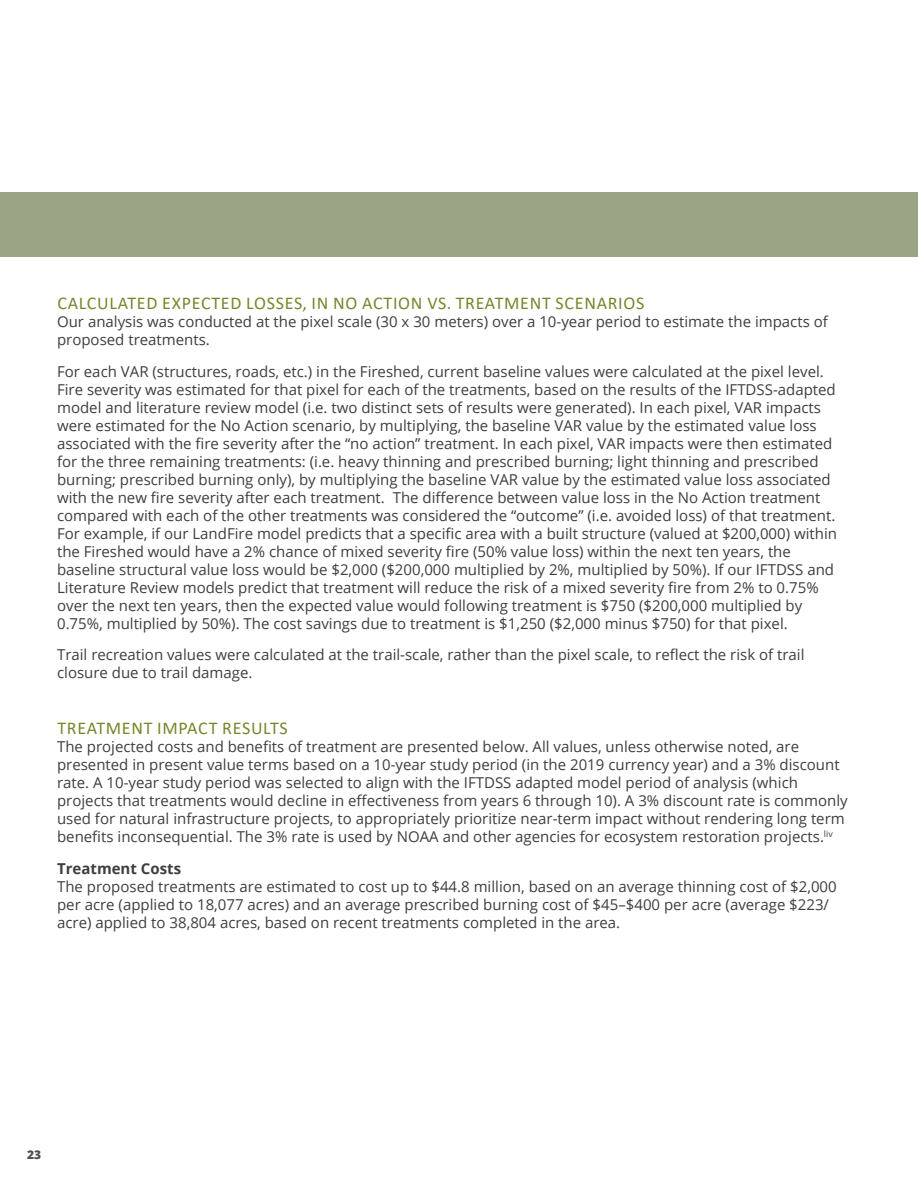
<style>
.page{position:relative;width:918px;height:1188px;background:#fff}
.page>*{position:absolute;margin:0;border:0;box-sizing:border-box;transform-origin:0 0}
.t1{font:18px "Calibri";letter-spacing:.04em;color:#79852b}
.t2{font:15px/18px "Open Sans";color:#3e3e3f}
.t3{font:700 15px "Open Sans";color:#3e3e3f}
.t4{font:800 12px "Open Sans";color:#4b4c4d}
</style>
<div class="page">
<div style="left:0;top:192px;width:918px;height:64px;background:#9ba485"></div>
<p class="t1" style="left:57px;top:291px;width:588px">CALCULATED EXPECTED LOSSES, IN NO ACTION VS. TREATMENT SCENARIOS</p>
<p class="t2" style="left:57px;top:312px;width:772px">Our analysis was conducted at the pixel scale (30 x 30 meters) over a 10-year period to estimate the impacts of proposed treatments.</p>
<p class="t2" style="left:57px;top:362px;width:782px">For each VAR (structures, roads, etc.) in the Fireshed, current baseline values were calculated at the pixel level.<br>Fire severity was estimated for that pixel for each of the treatments, based on the results of the IFTDSS-adapted model and literature review model (i.e. two distinct sets of results were generated). In each pixel, VAR impacts were estimated for the No Action scenario, by multiplying, the baseline VAR value by the estimated value loss associated with the fire severity after the “no action” treatment. In each pixel, VAR impacts were then estimated for the three remaining treatments: (i.e. heavy thinning and prescribed burning; light thinning and prescribed burning; prescribed burning only), by multiplying the baseline VAR value by the estimated value loss associated with the new fire severity after each treatment. The difference between value loss in the No Action treatment compared with each of the other treatments was considered the “outcome” (i.e. avoided loss) of that treatment.<br>For example, if our LandFire model predicts that a specific area with a built structure (valued at $200,000) within the Fireshed would have a 2% chance of mixed severity fire (50% value loss) within the next ten years, the baseline structural value loss would be $2,000 ($200,000 multiplied by 2%, multiplied by 50%). If our IFTDSS and Literature Review models predict that treatment will reduce the risk of a mixed severity fire from 2% to 0.75% over the next ten years, then the expected value would following treatment is $750 ($200,000 multiplied by 0.75%, multiplied by 50%). The cost savings due to treatment is $1,250 ($2,000 minus $750) for that pixel.</p>
<p class="t2" style="left:57px;top:645px;width:749px">Trail recreation values were calculated at the trail-scale, rather than the pixel scale, to reflect the risk of trail closure due to trail damage.</p>
<p class="t1" style="left:57px;top:716px;width:232px">TREATMENT IMPACT RESULTS</p>
<p class="t2" style="left:57px;top:738px;width:792px">The projected costs and benefits of treatment are presented below. All values, unless otherwise noted, are presented in present value terms based on a 10-year study period (in the 2019 currency year) and a 3% discount rate. A 10-year study period was selected to align with the IFTDSS adapted model period of analysis (which projects that treatments would decline in effectiveness from years 6 through 10). A 3% discount rate is commonly used for natural infrastructure projects, to appropriately prioritize near-term impact without rendering long term benefits inconsequential. The 3% rate is used by NOAA and other agencies for ecosystem restoration projects.<sup>liv</sup></p>
<p class="t3" style="left:57px;top:858px;width:126px">Treatment Costs</p>
<p class="t2" style="left:57px;top:877px;width:781px">The proposed treatments are estimated to cost up to $44.8 million, based on an average thinning cost of $2,000 per acre (applied to 18,077 acres) and an average prescribed burning cost of $45–$400 per acre (average $223/ acre) applied to 38,804 acres, based on recent treatments completed in the area.</p>
<p class="t4" style="left:27px;top:1145px;width:16px">23</p>
</div>
